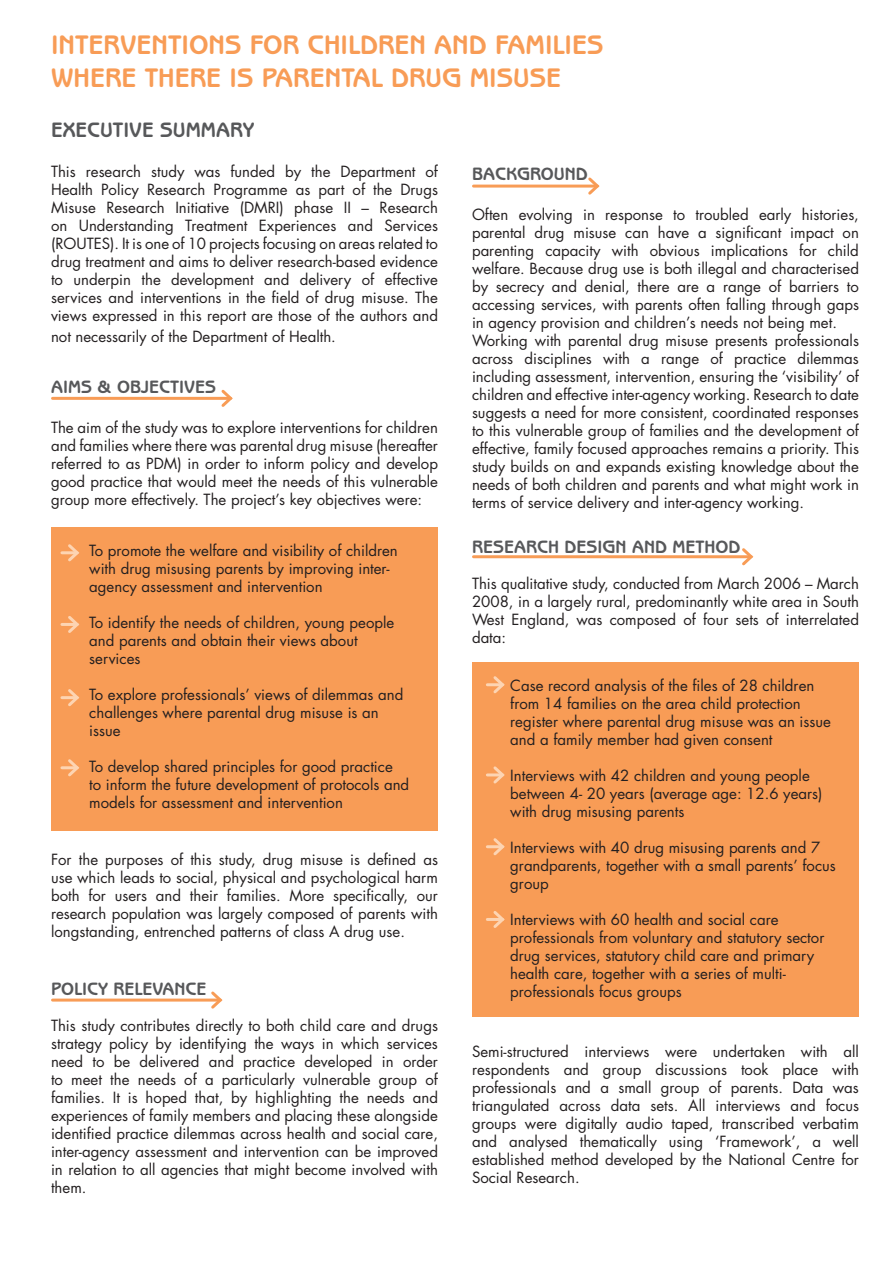
<style>
.page{position:relative;width:893px;height:1263px;background:#fff}
.page>*{position:absolute;margin:0;border:0;box-sizing:border-box;transform-origin:0 0}
.t1{font:700 27px/32.4px "Benguiat Gothic LT";color:#f89c56}
.t2{font:700 21px "Benguiat Gothic LT";color:#57585a}
.t3{font:700 18px "Benguiat Gothic LT";color:#57585a}
.t4{font:15px/18px "Futura LT";color:#231f20}
</style>
<div class="page">
<hr style="left:53px;top:397px;width:178px;height:3px;background:#f89c56">
<svg style="left:219px;top:389px;width:14px;height:18px"></svg>
<hr style="left:53px;top:998px;width:167px;height:3px;background:#f89c56">
<svg style="left:208px;top:991px;width:15px;height:18px"></svg>
<div style="left:51px;top:527px;width:387px;height:304px;background:#f89c56"></div>
<hr style="left:62px;top:551px;width:15px;height:3px;background:#fdd4b2">
<svg style="left:65px;top:544px;width:14px;height:18px"></svg>
<hr style="left:62px;top:623px;width:15px;height:3px;background:#fdd4b2">
<svg style="left:68px;top:616px;width:12px;height:17px"></svg>
<hr style="left:62px;top:696px;width:15px;height:3px;background:#fdd4b2">
<svg style="left:65px;top:689px;width:15px;height:18px"></svg>
<hr style="left:62px;top:766px;width:15px;height:3px;background:#fdd4b2">
<svg style="left:65px;top:759px;width:14px;height:18px"></svg>
<hr style="left:473px;top:185px;width:124px;height:3px;background:#f89c56">
<svg style="left:585px;top:177px;width:15px;height:18px"></svg>
<div style="left:472px;top:662px;width:387px;height:354px;background:#f89c56"></div>
<hr style="left:487px;top:683px;width:16px;height:3px;background:#fdd4b2">
<svg style="left:491px;top:676px;width:14px;height:18px"></svg>
<hr style="left:487px;top:773px;width:16px;height:3px;background:#fdd4b2">
<svg style="left:491px;top:766px;width:14px;height:18px"></svg>
<hr style="left:487px;top:845px;width:16px;height:3px;background:#fdd4b2">
<svg style="left:491px;top:838px;width:14px;height:18px"></svg>
<hr style="left:487px;top:918px;width:16px;height:3px;background:#fdd4b2">
<svg style="left:493px;top:911px;width:12px;height:17px"></svg>
<hr style="left:473px;top:555px;width:278px;height:3px;background:#f89c56">
<svg style="left:739px;top:548px;width:15px;height:18px"></svg>
<h1 class="t1" style="left:51px;top:29px;width:554px">INTERVENTIONS FOR CHILDREN AND FAMILIES<br>WHERE THERE IS PARENTAL DRUG MISUSE</h1>
<h2 class="t2" style="left:51px;top:118px;width:205px">EXECUTIVE SUMMARY</h2>
<p class="t4" style="left:51px;top:162px;width:388px;text-align:justify">This research study was funded by the Department of Health Policy Research Programme as part of the Drugs Misuse Research Initiative (DMRI) phase II – Research on Understanding Treatment Experiences and Services (ROUTES). It is one of 10 projects focusing on areas related to drug treatment and aims to deliver research-based evidence to underpin the development and delivery of effective services and interventions in the field of drug misuse. The views expressed in this report are those of the authors and</p>
<p class="t4" style="left:51px;top:328px;width:286px">not necessarily of the Department of Health.</p>
<p class="t3" style="left:51px;top:376px;width:166px">AIMS &amp; OBJECTIVES</p>
<p class="t4" style="left:51px;top:418px;width:388px;text-align:justify">The aim of the study was to explore interventions for children and families where there was parental drug misuse (hereafter referred to as PDM) in order to inform policy and develop good practice that would meet the needs of this vulnerable group more effectively. The project’s key objectives were:</p>
<p class="t4" style="left:89px;top:542px;width:310px">To promote the welfare and visibility of children with drug misusing parents by improving inter&shy;agency assessment and intervention</p>
<p class="t4" style="left:89px;top:614px;width:307px">To identify the needs of children, young people and parents and obtain their views about services</p>
<p class="t4" style="left:89px;top:686px;width:316px">To explore professionals’ views of dilemmas and challenges where parental drug misuse is an issue</p>
<p class="t4" style="left:89px;top:758px;width:321px">To develop shared principles for good practice<br>to inform the future development of protocols and models for assessment and intervention</p>
<p class="t4" style="left:51px;top:850px;width:388px;text-align:justify">For the purposes of this study, drug misuse is defined as use which leads to social, physical and psychological harm both for users and their families. More specifically, our research population was largely composed of parents with longstanding, entrenched patterns of class A drug use.</p>
<p class="t3" style="left:51px;top:978px;width:157px">POLICY RELEVANCE</p>
<p class="t4" style="left:51px;top:1016px;width:388px;text-align:justify">This study contributes directly to both child care and drugs strategy policy by identifying the ways in which services need to be delivered and practice developed in order to meet the needs of a particularly vulnerable group of families. It is hoped that, by highlighting the needs and experiences of family members and placing these alongside identified practice dilemmas across health and social care, inter-agency assessment and intervention can be improved in relation to all agencies that might become involved with them.</p>
<p class="t3" style="left:472px;top:164px;width:117px">BACKGROUND</p>
<p class="t4" style="left:472px;top:206px;width:388px">Often evolving in response to troubled early histories, parental drug misuse can have a significant impact on parenting capacity with obvious implications for child welfare. Because drug use is both illegal and characterised by secrecy and denial, there are a range of barriers to accessing services, with parents often falling through gaps in agency provision and children’s needs not being met.<br>Working with parental drug misuse presents professionals across disciplines with a range of practice dilemmas including assessment, intervention, ensuring the ‘visibility’ of children and effective inter-agency working. Research to date suggests a need for more consistent, coordinated responses to this vulnerable group of families and the development of effective, family focused approaches remains a priority. This study builds on and expands existing knowledge about the needs of both children and parents and what might work in terms of service delivery and inter-agency working.</p>
<p class="t3" style="left:472px;top:536px;width:270px">RESEARCH DESIGN AND METHOD</p>
<p class="t4" style="left:472px;top:574px;width:388px;text-align:justify">This qualitative study, conducted from March 2006 – March 2008, in a largely rural, predominantly white area in South West England, was composed of four sets of interrelated data:</p>
<p class="t4" style="left:510px;top:676px;width:322px">Case record analysis of the files of 28 children from 14 families on the area child protection register where parental drug misuse was an issue and a family member had given consent</p>
<p class="t4" style="left:510px;top:766px;width:314px">Interviews with 42 children and young people between 4- 20 years (average age: 12.6 years) with drug misusing parents</p>
<p class="t4" style="left:510px;top:838px;width:327px">Interviews with 40 drug misusing parents and 7 grandparents, together with a small parents’ focus group</p>
<p class="t4" style="left:510px;top:910px;width:316px">Interviews with 60 health and social care professionals from voluntary and statutory sector drug services, statutory child care and primary health care, together with a series of multi&shy;professionals focus groups</p>
<p class="t4" style="left:472px;top:1042px;width:388px;text-align:justify">Semi-structured interviews were undertaken with all respondents and group discussions took place with professionals and a small group of parents. Data was triangulated across data sets. All interviews and focus groups were digitally audio taped, transcribed verbatim and analysed thematically using ‘Framework’, a well established method developed by the National Centre for Social Research.</p>
</div>
